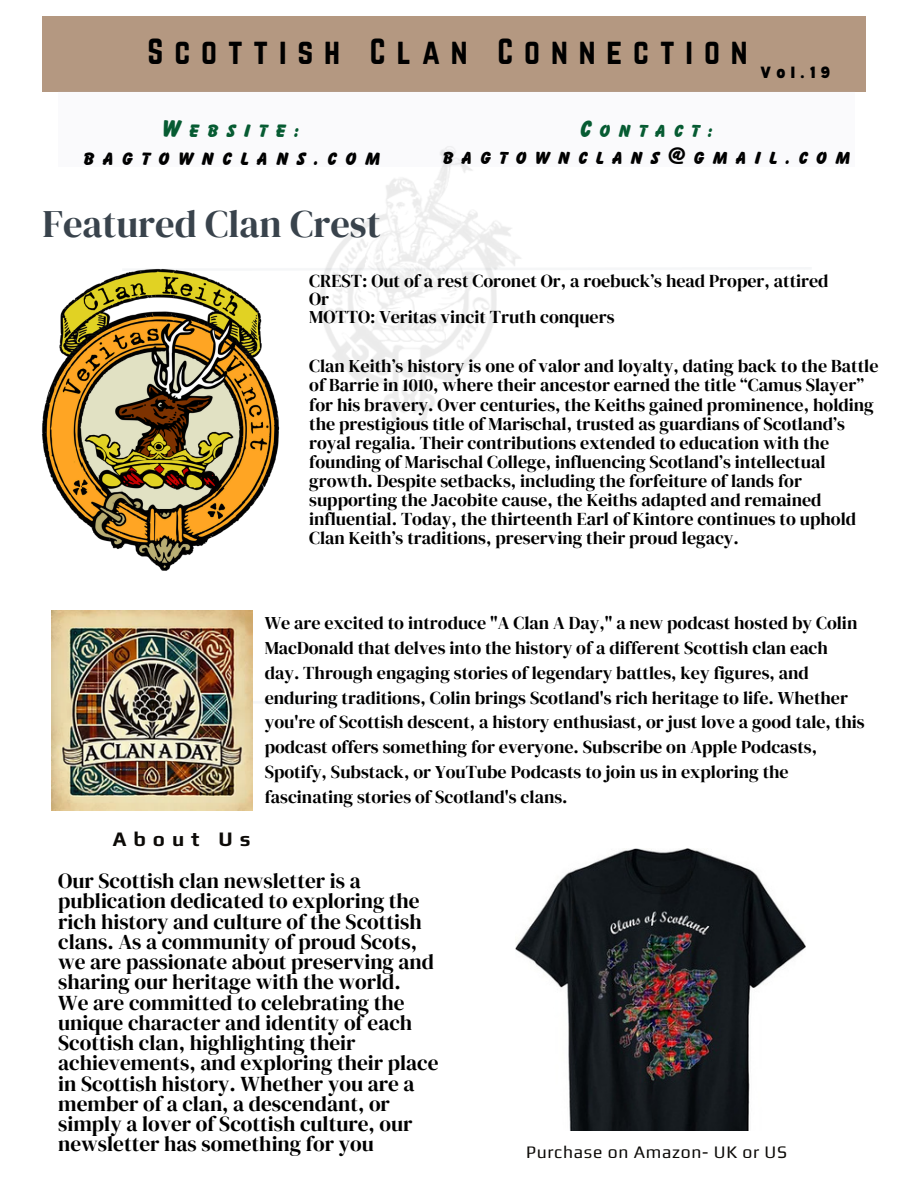
<style>
.page{position:relative;width:918px;height:1188px;background:#fff}
.page>*{position:absolute;margin:0;border:0;box-sizing:border-box;transform-origin:0 0}
.t1{font:38.55px "DM Serif Display";color:#39434c}
.t2{font:31.8px "Norwester";letter-spacing:.34em;color:#000}
.t3{font:700 expanded 25.05px/28.2px "Balloon SCD";letter-spacing:.34em;color:#000;text-align:center}
.t4{font:700 expanded 24.6px/27px "Balloon SCD";letter-spacing:.34em;color:#000;text-align:center}
.t5{font:21.3px/20.2px "DM Serif Display";color:#000}
.t6{font:700 20.55px "Play";letter-spacing:.34em;color:#0c0a07}
.t7{font:18px/19.2px "DM Serif Display";color:#000}
.t8{font:17.55px "Play";letter-spacing:.04em;color:#0c0a07}
.t9{font:900 semi-condensed 15.9px "Bernoru";color:#000}
.s1{color:#065b32}
</style>
<div class="page">
<div style="left:42px;top:17px;width:824px;height:75px;background:#b49881"></div>
<div style="left:59px;top:92px;width:796px;height:75px;background:#fafafc"></div>
<img style="left:515px;top:848px;width:291px;height:283px">
<img style="left:52px;top:610px;width:200px;height:201px">
<img style="left:42px;top:268px;width:250px;height:303px">
<h2 class="t2" style="left:148px;top:32px;width:601px">SCOTTISH CLAN CONNECTION</h2>
<p class="t9" style="left:760px;top:63px;width:71px">Vol.1 9</p>
<p class="t3" style="left:84px;top:118px;width:298px"><span class="s1">Website: </span>bagtownclans.com</p>
<h1 class="t1" style="left:42px;top:197px;width:340px">Featured Clan Crest</h1>
<h3 class="t4" style="left:443px;top:120px;width:409px"><span class="s1">Contact: </span>bagtownclans@gmail.com</h3>
<p class="t7" style="left:309px;top:272px;width:521px;line-height:18px">CREST: Out of a rest Coronet Or, a roebuck’s head Proper, attired<br>Or<br>MOTTO: Veritas vincit Truth conquers</p>
<h6 class="t7" style="left:309px;top:356px;width:571px">Clan Keith’s history is one of valor and loyalty, dating back to the Battle of Barrie in 1010, where their ancestor earned the title “Camus Slayer” for his bravery. Over centuries, the Keiths gained prominence, holding the prestigious title of Marischal, trusted as guardians of Scotland’s royal regalia. Their contributions extended to education with the founding of Marischal College, influencing Scotland’s intellectual growth. Despite setbacks, including the forfeiture of lands for supporting the Jacobite cause, the Keiths adapted and remained influential. Today, the thirteenth Earl of Kintore continues to uphold Clan Keith’s traditions, preserving their proud legacy.</h6>
<h6 class="t6" style="left:113px;top:827px;width:139px">About Us</h6>
<p class="t7" style="left:265px;top:611px;width:602px;line-height:24.8px">We are excited to introduce "A Clan A Day," a new podcast hosted by Colin MacDonald that delves into the history of a different Scottish clan each day. Through engaging stories of legendary battles, key figures, and enduring traditions, Colin brings Scotland's rich heritage to life. Whether you're of Scottish descent, a history enthusiast, or just love a good tale, this podcast offers something for everyone. Subscribe on Apple Podcasts, Spotify, Substack, or YouTube Podcasts to join us in exploring the fascinating stories of Scotland's clans.</p>
<p class="t5" style="left:58px;top:870px;width:382px">Our Scottish clan newsletter is a publication dedicated to exploring the rich history and culture of the Scottish clans. As a community of proud Scots, we are passionate about preserving and sharing our heritage with the world.<br>We are committed to celebrating the unique character and identity of each Scottish clan, highlighting their achievements, and exploring their place in Scottish history. Whether you are a member of a clan, a descendant, or simply a lover of Scottish culture, our newsletter has something for you</p>
<h3 class="t8" style="left:526px;top:1141px;width:262px">Purchase on Amazon- UK or US</h3>
</div>
